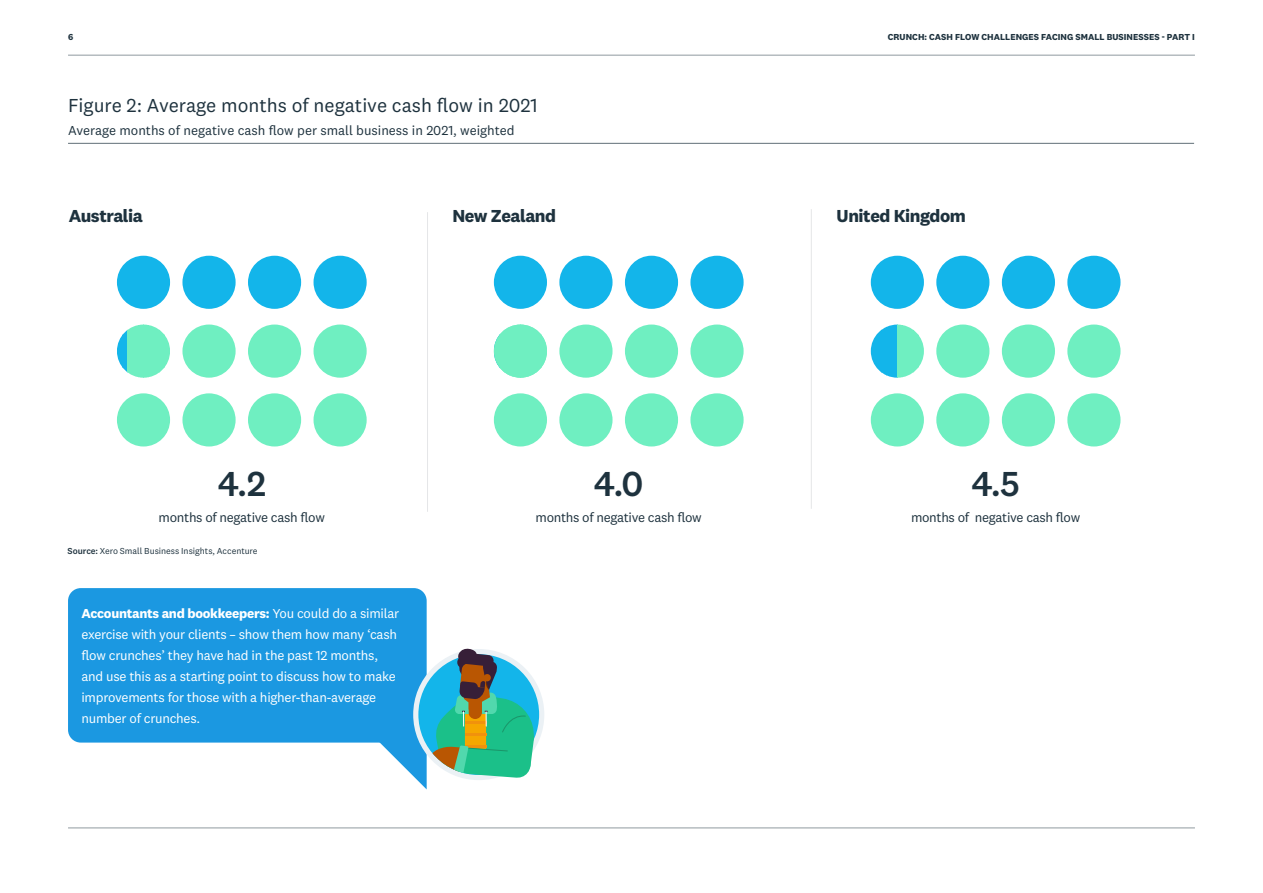
<style>
.page{position:relative;width:1263px;height:893px;background:#fff}
.page>*{position:absolute;margin:0;border:0;box-sizing:border-box;transform-origin:0 0}
.t1{font:500 36px "National 2";color:#1e323e}
.t2{font:19.5px "National 2";color:#1e323e}
.t3{font:700 18px "National 2";letter-spacing:-.025em;color:#1e323e}
.t4{font:13.5px/21px "National 2";letter-spacing:-.02em;color:#fff}
.t5{font:13.5px "National 2";letter-spacing:-.025em;color:#1e323e}
.t6{font:13.5px "National 2";color:#1e323e}
.t7{font:700 9px "National 2";letter-spacing:.005em;color:#1e323e}
.t8{font:9px "National 2";letter-spacing:-.005em;color:#1e323e}
.s1{font-weight:500}
.s2{font-weight:700}
</style>
<div class="page">
<hr style="left:68px;top:828px;width:1127px;height:1px;background:#1e323e">
<hr style="left:68px;top:55px;width:1127px;height:1px;background:#1e323e">
<div style="left:68px;top:588px;width:359px;height:155px;background:#1b98e1;border-radius:13px"></div>
<div style="left:182px;top:325px;width:54px;height:53px;background:#6fefc1;border-radius:50%"></div>
<div style="left:248px;top:325px;width:53px;height:53px;background:#6fefc1;border-radius:50%"></div>
<div style="left:313px;top:325px;width:54px;height:53px;background:#6fefc1;border-radius:50%"></div>
<div style="left:117px;top:256px;width:53px;height:53px;background:#13b5ea;border-radius:50%"></div>
<svg style="left:117px;top:336px;width:5px;height:31px"></svg>
<svg style="left:122px;top:329px;width:6px;height:44px"></svg>
<div style="left:128px;top:325px;width:5px;height:53px;background:#6fefc1"></div>
<div style="left:133px;top:325px;width:5px;height:53px;background:#6fefc1"></div>
<div style="left:138px;top:325px;width:5px;height:53px;background:#6fefc1"></div>
<div style="left:143px;top:325px;width:6px;height:53px;background:#6fefc1"></div>
<div style="left:149px;top:325px;width:5px;height:53px;background:#6fefc1"></div>
<div style="left:154px;top:325px;width:5px;height:53px;background:#6fefc1"></div>
<svg style="left:159px;top:329px;width:6px;height:44px"></svg>
<svg style="left:165px;top:336px;width:5px;height:31px"></svg>
<div style="left:182px;top:256px;width:54px;height:53px;background:#13b5ea;border-radius:50%"></div>
<div style="left:248px;top:256px;width:53px;height:53px;background:#13b5ea;border-radius:50%"></div>
<div style="left:313px;top:256px;width:54px;height:53px;background:#13b5ea;border-radius:50%"></div>
<div style="left:117px;top:393px;width:53px;height:53px;background:#6fefc1;border-radius:50%"></div>
<div style="left:182px;top:393px;width:54px;height:53px;background:#6fefc1;border-radius:50%"></div>
<div style="left:248px;top:393px;width:53px;height:53px;background:#6fefc1;border-radius:50%"></div>
<div style="left:313px;top:393px;width:54px;height:53px;background:#6fefc1;border-radius:50%"></div>
<div style="left:559px;top:325px;width:53px;height:53px;background:#6fefc1;border-radius:50%"></div>
<div style="left:625px;top:325px;width:53px;height:53px;background:#6fefc1;border-radius:50%"></div>
<div style="left:690px;top:325px;width:54px;height:53px;background:#6fefc1;border-radius:50%"></div>
<div style="left:494px;top:256px;width:53px;height:53px;background:#13b5ea;border-radius:50%"></div>
<svg style="left:494px;top:330px;width:10px;height:42px"></svg>
<div style="left:504px;top:325px;width:6px;height:53px;background:#6fefc1"></div>
<div style="left:510px;top:325px;width:5px;height:53px;background:#6fefc1"></div>
<div style="left:515px;top:325px;width:5px;height:53px;background:#6fefc1"></div>
<div style="left:520px;top:325px;width:6px;height:53px;background:#6fefc1"></div>
<div style="left:526px;top:325px;width:5px;height:53px;background:#6fefc1"></div>
<div style="left:531px;top:325px;width:5px;height:53px;background:#6fefc1"></div>
<svg style="left:536px;top:329px;width:6px;height:44px"></svg>
<svg style="left:542px;top:336px;width:5px;height:31px"></svg>
<div style="left:559px;top:256px;width:53px;height:53px;background:#13b5ea;border-radius:50%"></div>
<div style="left:625px;top:256px;width:53px;height:53px;background:#13b5ea;border-radius:50%"></div>
<div style="left:690px;top:256px;width:54px;height:53px;background:#13b5ea;border-radius:50%"></div>
<div style="left:494px;top:393px;width:53px;height:53px;background:#6fefc1;border-radius:50%"></div>
<div style="left:559px;top:393px;width:53px;height:53px;background:#6fefc1;border-radius:50%"></div>
<div style="left:625px;top:393px;width:53px;height:53px;background:#6fefc1;border-radius:50%"></div>
<div style="left:690px;top:393px;width:54px;height:53px;background:#6fefc1;border-radius:50%"></div>
<div style="left:936px;top:325px;width:53px;height:53px;background:#6fefc1;border-radius:50%"></div>
<div style="left:1002px;top:325px;width:53px;height:53px;background:#6fefc1;border-radius:50%"></div>
<div style="left:1067px;top:325px;width:53px;height:53px;background:#6fefc1;border-radius:50%"></div>
<div style="left:871px;top:256px;width:53px;height:53px;background:#13b5ea;border-radius:50%"></div>
<svg style="left:871px;top:335px;width:5px;height:32px"></svg>
<svg style="left:876px;top:330px;width:5px;height:42px"></svg>
<div style="left:881px;top:325px;width:6px;height:53px;background:#13b5ea"></div>
<div style="left:887px;top:325px;width:5px;height:53px;background:#13b5ea"></div>
<div style="left:892px;top:325px;width:5px;height:53px;background:#13b5ea"></div>
<div style="left:897px;top:325px;width:6px;height:53px;background:#6fefc1"></div>
<div style="left:903px;top:325px;width:5px;height:53px;background:#6fefc1"></div>
<div style="left:908px;top:325px;width:5px;height:53px;background:#6fefc1"></div>
<svg style="left:913px;top:329px;width:6px;height:44px"></svg>
<svg style="left:919px;top:336px;width:5px;height:30px"></svg>
<div style="left:936px;top:256px;width:53px;height:53px;background:#13b5ea;border-radius:50%"></div>
<div style="left:1002px;top:256px;width:53px;height:53px;background:#13b5ea;border-radius:50%"></div>
<div style="left:1067px;top:256px;width:53px;height:53px;background:#13b5ea;border-radius:50%"></div>
<div style="left:871px;top:393px;width:53px;height:53px;background:#6fefc1;border-radius:50%"></div>
<div style="left:936px;top:393px;width:53px;height:53px;background:#6fefc1;border-radius:50%"></div>
<div style="left:1002px;top:393px;width:53px;height:53px;background:#6fefc1;border-radius:50%"></div>
<div style="left:1067px;top:393px;width:53px;height:53px;background:#6fefc1;border-radius:50%"></div>
<hr style="left:68px;top:143px;width:1126px;height:1px;background:#616f78">
<hr style="left:427px;top:212px;width:1px;height:300px;background:#797e85">
<hr style="left:811px;top:209px;width:1px;height:300px;background:#797e85">
<svg style="left:375px;top:645px;width:169px;height:144px"></svg>
<p class="t7" style="left:68px;top:32px;width:7px">6</p>
<p class="t7" style="left:888px;top:32px;width:309px">CRUNCH: CASH FLOW CHALLENGES FACING SMALL BUSINESSES - PART I</p>
<h2 class="t2" style="left:68px;top:94px;width:471px">Figure 2: Average months of negative cash flow in 2021</h2>
<p class="t6" style="left:68px;top:122px;width:448px">Average months of negative cash flow per small business in 2021, weighted</p>
<h3 class="t3" style="left:69px;top:205px;width:76px">Australia</h3>
<h3 class="t3" style="left:452px;top:205px;width:105px">New Zealand</h3>
<h3 class="t3" style="left:837px;top:205px;width:131px">United Kingdom</h3>
<h1 class="t1" style="left:218px;top:461px;width:50px">4.2</h1>
<p class="t5" style="left:159px;top:509px;width:168px">months of negative cash flow</p>
<p class="t8" style="left:68px;top:545px;width:192px"><span class="s1">Source:</span> Xero Small Business Insights, Accenture</p>
<p class="t4" style="left:81px;top:603px;width:319px"><span class="s2">Accountants and bookkeepers:</span> You could do a similar exercise with your clients – show them how many ‘cash flow crunches’ they have had in the past 12 months, and use this as a starting point to discuss how to make improvements for those with a higher-than-average number of crunches.</p>
<h1 class="t1" style="left:594px;top:461px;width:51px">4.0</h1>
<p class="t5" style="left:536px;top:509px;width:168px">months of negative cash flow</p>
<h1 class="t1" style="left:971px;top:461px;width:50px">4.5</h1>
<p class="t5" style="left:911px;top:509px;width:171px">months of negative cash flow</p>
</div>
